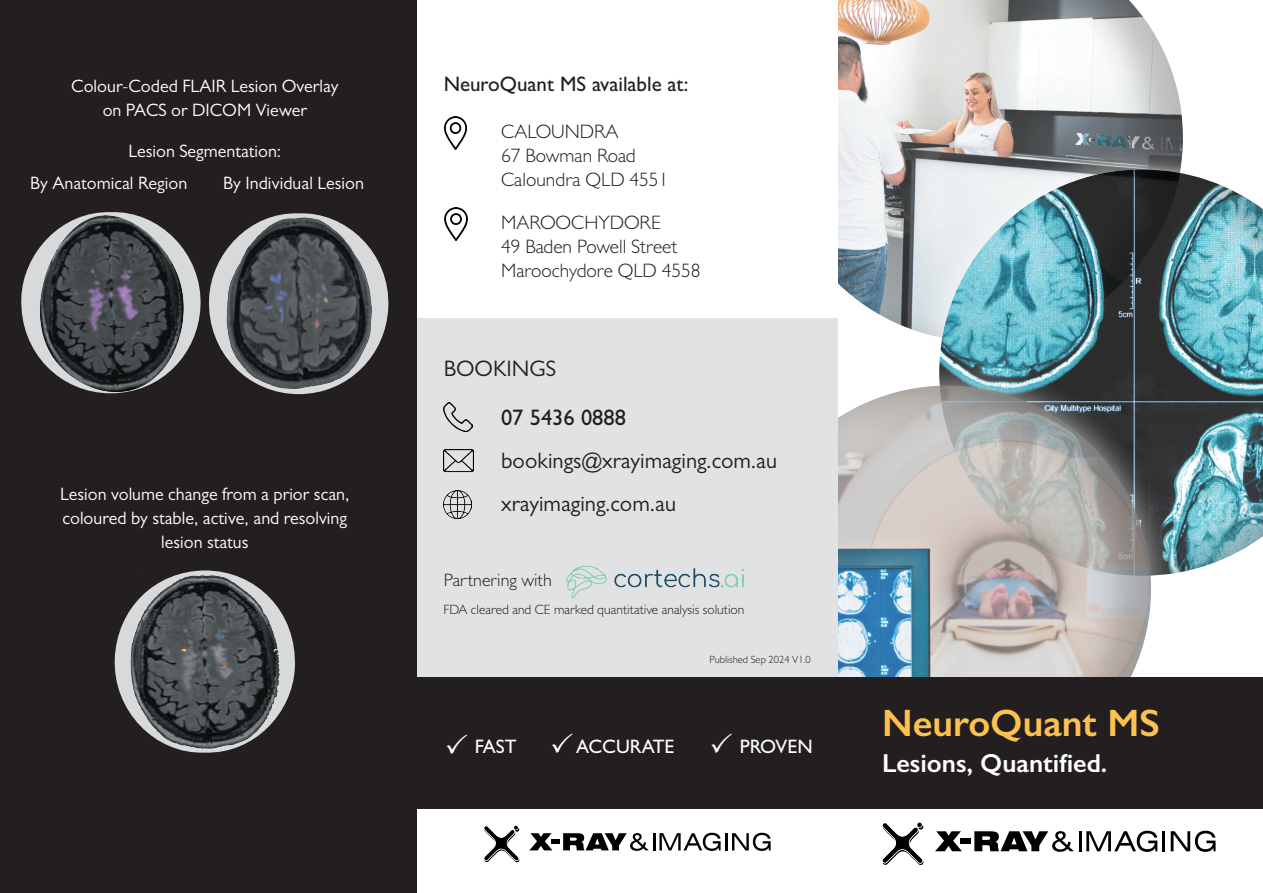
<style>
.page{position:relative;width:1263px;height:893px;background:#fff}
.page>*{position:absolute;margin:0;border:0;box-sizing:border-box;transform-origin:0 0}
.t1{font:600 38.25px "Gill Sans";color:#fdc14f}
.t2{font:600 26.1px "Gill Sans";color:#fff}
.t3{font:22.5px/42.8px "Gill Sans";color:#231f20}
.t4{font:500 22.5px "Gill Sans";color:#231f20}
.t5{font:500 21px "Gill Sans";color:#231f20}
.t6{font:300 19.5px/24px "Gill Sans";color:#231f20}
.t7{font:500 19.5px "Gill Sans";color:#fff}
.t8{font:18px/24px "Gill Sans";color:#fff;text-align:center}
.t9{font:300 18px "Gill Sans";color:#231f20}
.t10{font:300 13.5px "Gill Sans";color:#231f20}
.t11{font:300 10.5px "Gill Sans";color:#231f20}
</style>
<div class="page">
<div style="left:775px;top:0;width:408px;height:344px;background:#231f20;opacity:.32"></div>
<div style="left:908px;top:138px;width:355px;height:469px;background:#fff;opacity:.75"></div>
<div style="left:938px;top:169px;width:325px;height:410px;background:#231f20;opacity:.32"></div>
<div style="left:713px;top:354px;width:470px;height:469px;background:#fff;opacity:.75"></div>
<div style="left:743px;top:385px;width:408px;height:409px;background:#231f20;opacity:.32"></div>
<svg style="left:935px;top:831px;width:27px;height:20px"></svg>
<div style="left:961px;top:838px;width:10px;height:6px;background:#000"></div>
<svg style="left:974px;top:831px;width:100px;height:21px"></svg>
<hr style="left:1079px;top:831px;width:2px;height:20px;background:#000">
<svg style="left:1086px;top:831px;width:71px;height:21px"></svg>
<hr style="left:1162px;top:831px;width:3px;height:20px;background:#000">
<svg style="left:1171px;top:831px;width:44px;height:21px"></svg>
<svg style="left:882px;top:822px;width:41px;height:43px"></svg>
<div style="left:412px;top:0;width:426px;height:599px;background:#fff"></div>
<div style="left:412px;top:319px;width:426px;height:461px;background:#e1e2e4"></div>
<div style="left:402px;top:677px;width:861px;height:132px;background:#231f20"></div>
<svg style="left:529px;top:833px;width:23px;height:17px"></svg>
<div style="left:551px;top:839px;width:9px;height:5px;background:#000"></div>
<svg style="left:563px;top:833px;width:208px;height:18px"></svg>
<svg style="left:484px;top:825px;width:35px;height:37px"></svg>
<img style="left:444px;top:116px;width:24px;height:33px">
<img style="left:444px;top:208px;width:24px;height:33px">
<img style="left:444px;top:449px;width:30px;height:24px">
<img style="left:443px;top:490px;width:29px;height:28px">
<img style="left:444px;top:403px;width:28px;height:28px">
<div style="left:0;top:0;width:416px;height:893px;background:#231f20"></div>
<img style="left:566px;top:565px;width:178px;height:34px">
<svg style="left:21px;top:213px;width:368px;height:181px"></svg>
<svg style="left:114px;top:570px;width:181px;height:143px"></svg>
<img style="left:35px;top:212px;width:152px;height:182px">
<img style="left:220px;top:215px;width:156px;height:178px">
<img style="left:129px;top:571px;width:151px;height:182px">
<p class="t8" style="left:71px;top:73px;width:269px">Colour-Coded FLAIR Lesion Overlay on PACS or DICOM Viewer</p>
<p class="t8" style="left:30px;top:134px;width:252px;line-height:32.5px;text-align:left;text-indent:98px">Lesion Segmentation:<br>By Anatomical Region</p>
<p class="t8" style="left:223px;top:171px;width:142px">By Individual Lesion</p>
<p class="t8" style="left:60px;top:482px;width:291px">Lesion volume change from a prior scan, coloured by stable, active, and resolving lesion status</p>
<p class="t5" style="left:444px;top:71px;width:246px">NeuroQuant MS available at:</p>
<p class="t6" style="left:501px;top:119px;width:169px">CALOUNDRA<br>67 Bowman Road<br>Caloundra QLD 4551</p>
<p class="t6" style="left:501px;top:210px;width:201px">MAROOCHYDORE<br>49 Baden Powell Street<br>Maroochydore QLD 4558</p>
<p class="t3" style="left:444px;top:346px;width:114px">BOOKINGS</p>
<p class="t4" style="left:501px;top:404px;width:127px">07 5436 0888</p>
<p class="t3" style="left:501px;top:439px;width:278px">bookings@xrayimaging.com.au xrayimaging.com.au</p>
<p class="t9" style="left:444px;top:569px;width:110px">Partnering with</p>
<p class="t10" style="left:443px;top:602px;width:302px">FDA cleared and CE marked quantitative analysis solution</p>
<p class="t11" style="left:709px;top:653px;width:103px">Published Sep 2024 V1.0</p>
<p class="t7" style="left:475px;top:735px;width:43px">FAST</p>
<p class="t7" style="left:576px;top:735px;width:100px">ACCURATE</p>
<p class="t7" style="left:740px;top:735px;width:74px">PROVEN</p>
<h1 class="t1" style="left:882px;top:700px;width:279px">NeuroQuant MS</h1>
<h2 class="t2" style="left:882px;top:747px;width:227px">Lesions, Quantified.</h2>
</div>
